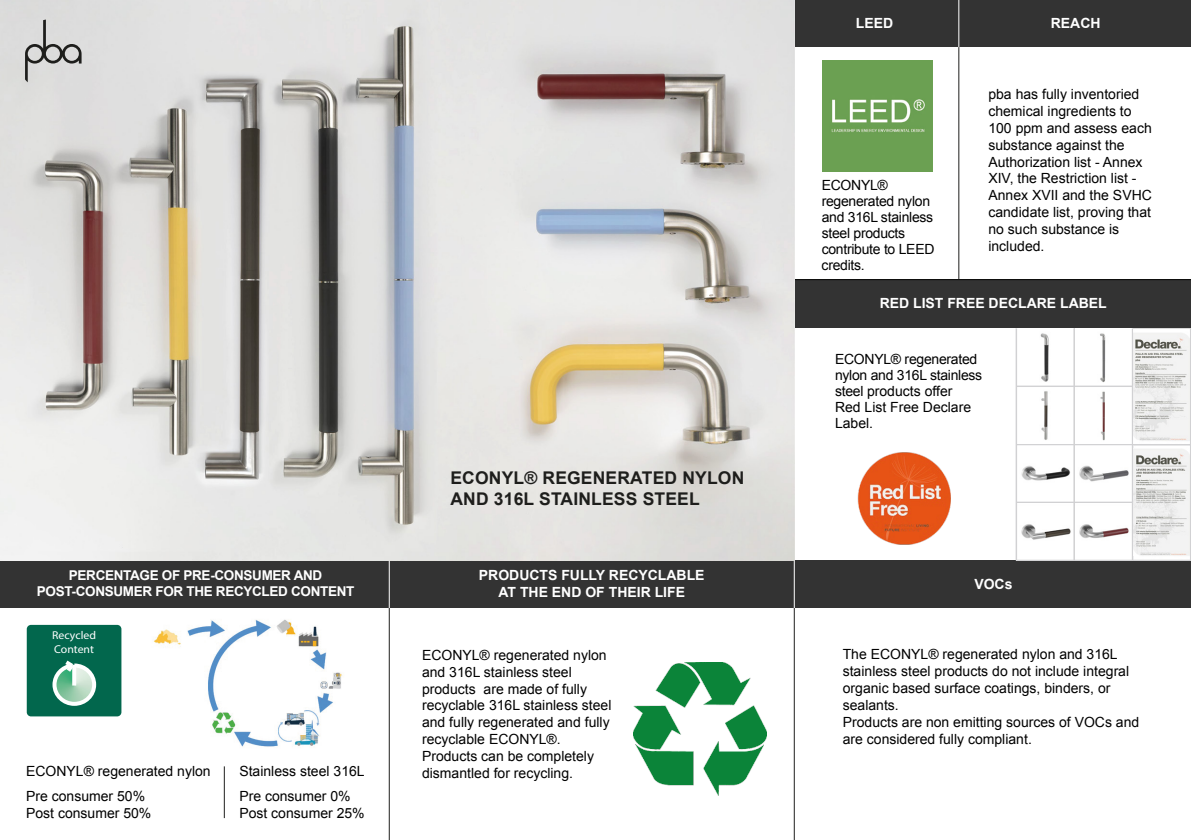
<style>
.page{position:relative;width:1191px;height:840px;background:#fff}
.page>*{position:absolute;margin:0;border:0;box-sizing:border-box;transform-origin:0 0}
.t1{font:700 17.6px/21px "Arial";letter-spacing:.01em;color:#1e1e1c}
.t2{font:14px/16.8px "Arial";color:#010101}
.t3{font:14px/16px "Arial";letter-spacing:-.02em;color:#010101}
.t4{font:700 14px/16.8px "Arial";color:#fff;text-align:center}
.t5{font:700 13.6px/16.2px "Arial";letter-spacing:-.025em;color:#fff;text-align:center}
.t6{font:11.4px/13.6px "Myriad Pro";color:#fff;scale:1.04 1}
</style>
<div class="page">
<div style="left:26px;top:624px;width:96px;height:93px;background:#02674d"></div>
<svg style="left:50px;top:656px;width:48px;height:51px"></svg>
<img style="left:0;top:0;width:793px;height:560px">
<div style="left:0;top:560px;width:1191px;height:47px;background:#333"></div>
<img style="left:153px;top:619px;width:189px;height:128px">
<div style="left:794px;top:0;width:397px;height:47px;background:#333"></div>
<div style="left:794px;top:279px;width:397px;height:49px;background:#333"></div>
<hr style="left:793px;top:0;width:1px;height:560px;background:#1e1e1c">
<img style="left:857px;top:452px;width:94px;height:93px">
<hr style="left:958px;top:46px;width:1px;height:233px;background:#1e1e1c">
<hr style="left:958px;top:0;width:1px;height:47px;background:#fff">
<hr style="left:389px;top:607px;width:1px;height:232px;background:#1e1e1c">
<hr style="left:224px;top:766px;width:1px;height:51px;background:#1e1e1c">
<hr style="left:389px;top:560px;width:1px;height:47px;background:#fff">
<hr style="left:793px;top:607px;width:1px;height:232px;background:#1e1e1c">
<hr style="left:793px;top:560px;width:1px;height:47px;background:#fff">
<img style="left:822px;top:61px;width:110px;height:110px">
<img style="left:633px;top:662px;width:133px;height:132px">
<hr style="left:1015px;top:328px;width:2px;height:232px;background:#c8c8ca">
<img style="left:1133px;top:328px;width:57px;height:231px">
<img style="left:1017px;top:328px;width:114px;height:231px">
<hr style="left:1016px;top:559px;width:175px;height:1px;background:#d1d1d3">
<hr style="left:1016px;top:444px;width:175px;height:1px;background:#d1d1d3">
<hr style="left:1016px;top:385px;width:116px;height:1px;background:#d1d1d3">
<hr style="left:1016px;top:501px;width:116px;height:1px;background:#d1d1d3">
<hr style="left:1073px;top:328px;width:1px;height:232px;background:#d1d1d3">
<hr style="left:1016px;top:328px;width:1px;height:232px;background:#d1d1d3">
<img style="left:1133px;top:448px;width:57px;height:107px">
<img style="left:1133px;top:332px;width:57px;height:107px">
<hr style="left:1131px;top:328px;width:2px;height:232px;background:#d1d1d3">
<hr style="left:1190px;top:328px;width:1px;height:232px;background:#d1d1d3">
<svg style="left:25px;top:20px;width:57px;height:62px;background:#bcbcbc"></svg>
<p class="t5" style="left:37px;top:567px;width:319px">PERCENTAGE OF PRE-CONSUMER AND<br>POST-CONSUMER FOR THE RECYCLED CONTENT</p>
<p class="t6" style="left:52px;top:628px;width:44px">Recycled<br>Content</p>
<p class="t2" style="left:26px;top:758px;width:186px;line-height:24.8px">ECONYL® regenerated nylon<br>Pre consumer 50%</p>
<p class="t2" style="left:26px;top:804px;width:127px">Post consumer 50%</p>
<p class="t2" style="left:239px;top:758px;width:127px;line-height:24.8px">Stainless steel 316L<br>Pre consumer 0%</p>
<p class="t2" style="left:239px;top:804px;width:127px">Post consumer 25%</p>
<p class="t4" style="left:856px;top:15px;width:39px">LEED</p>
<p class="t4" style="left:1050px;top:15px;width:51px">REACH</p>
<p class="t3" style="left:821px;top:177px;width:114px">ECONYL® regenerated nylon and 316L stainless steel products contribute to LEED credits.</p>
<p class="t2" style="left:988px;top:86px;width:165px">pba has fully inventoried chemical ingredients to<br>100 ppm and assess each substance against the<br>Authorization list - Annex<br>XIV, the Restriction list -<br>Annex XVII and the SVHC candidate list, proving that no such substance is included.</p>
<p class="t4" style="left:879px;top:295px;width:229px">RED LIST FREE DECLARE LABEL</p>
<p class="t1" style="left:450px;top:468px;width:295px">ECONYL® REGENERATED NYLON<br>AND 316L STAINLESS STEEL</p>
<p class="t4" style="left:479px;top:567px;width:227px">PRODUCTS FULLY RECYCLABLE<br>AT THE END OF THEIR LIFE</p>
<p class="t3" style="left:835px;top:351px;width:149px">ECONYL® regenerated nylon and 316L stainless steel products offer<br>Red List Free Declare<br>Label.</p>
<p class="t4" style="left:974px;top:575px;width:40px">VOCs</p>
<p class="t2" style="left:422px;top:646px;width:191px">ECONYL® regenerated nylon and 316L stainless steel products are made of fully recyclable 316L stainless steel and fully regenerated and fully recyclable ECONYL®.<br>Products can be completely dismantled for recycling.</p>
<p class="t2" style="left:842px;top:646px;width:298px">The ECONYL® regenerated nylon and 316L stainless steel products do not include integral organic based surface coatings, binders, or sealants.<br>Products are non emitting sources of VOCs and are considered fully compliant.</p>
</div>
